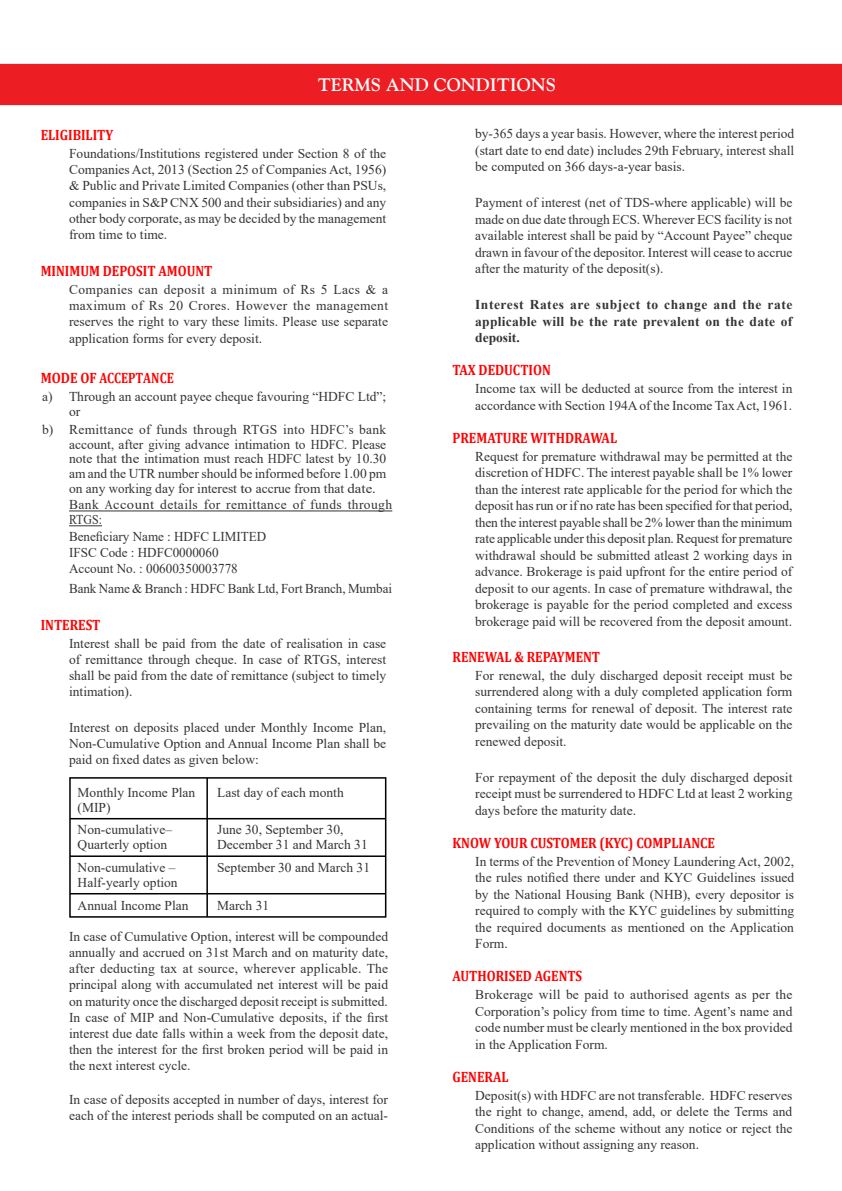
<style>
.page{position:relative;width:842px;height:1191px;background:#fff}
.page>*{position:absolute;margin:0;border:0;box-sizing:border-box;transform-origin:0 0}
.t1{font:700 18px "Goudy";color:#fff}
.t2{font:700 15px "Cambria";color:#f00;scale:.86 1}
.t3{font:700 15px "Cambria";color:#f00;scale:.87 1}
.t4{font:13.5px/16.5px "Times New Roman";color:#363435;text-align:justify}
.t5{font:700 13.5px/16.5px "Times New Roman";letter-spacing:.02em;color:#363435;text-align:justify}
.t6{font:13.5px/14.9px "Times New Roman";letter-spacing:.03em;color:#363435}
</style>
<div class="page">
<div style="left:0;top:64px;width:842px;height:41px;background:#ed1d24"></div>
<hr style="left:69px;top:510px;width:323px;height:1px;background:#363435">
<hr style="left:69px;top:525px;width:33px;height:1px;background:#363435">
<div style="left:69px;top:777px;width:317px;height:140px;border:2px solid #000"></div>
<hr style="left:70px;top:818px;width:316px;height:1px;background:#000">
<hr style="left:206px;top:778px;width:2px;height:139px;background:#000">
<hr style="left:70px;top:855px;width:316px;height:2px;background:#000">
<hr style="left:70px;top:893px;width:316px;height:1px;background:#000">
<h1 class="t1" style="left:318px;top:74px;width:240px">TERMS AND CONDITIONS</h1>
<p class="t2" style="left:41px;top:125px;width:86px">ELIGIBILITY</p>
<p class="t4" style="left:69px;top:145px;width:319px">Foundations/Institutions registered under Section 8 of the Companies Act, 2013 (Section 25 of Companies Act, 1956) &amp; Public and Private Limited Companies (other than PSUs, companies in S&amp;P CNX 500 and their subsidiaries) and any other body corporate, as may be decided by the management from time to time.</p>
<p class="t2" style="left:41px;top:260px;width:201px">MINIMUM DEPOSIT AMOUNT</p>
<p class="t4" style="left:69px;top:281px;width:321px">Companies can deposit a minimum of Rs 5 Lacs &amp; a maximum of Rs 20 Crores. However the management reserves the right to vary these limits. Please use separate application forms for every deposit.</p>
<p class="t3" style="left:41px;top:368px;width:154px">MODE OF ACCEPTANCE</p>
<p class="t4" style="left:69px;top:389px;width:319px;line-height:14.9px;text-indent:-27px">a) Through an account payee cheque favouring “HDFC Ltd”; or</p>
<p class="t4" style="left:69px;top:421px;width:319px;line-height:14.9px;text-indent:-27px">b) Remittance of funds through RTGS into HDFC’s bank account, after giving advance intimation to HDFC. Please note that the intimation must reach HDFC latest by 10.30 am and the UTR number should be informed before 1.00 pm on any working day for interest to accrue from that date.</p>
<p class="t6" style="left:69px;top:497px;width:325px">Bank Account details for remittance of funds through<br>RTGS:</p>
<p class="t4" style="left:69px;top:527px;width:199px;text-align:left">Beneficiary Name : HDFC LIMITED<br>IFSC Code : HDFC0000060<br>Account No. : 00600350003778</p>
<p class="t4" style="left:69px;top:579px;width:325px">Bank Name &amp; Branch : HDFC Bank Ltd, Fort Branch, Mumbai</p>
<p class="t2" style="left:41px;top:614px;width:71px">INTEREST</p>
<p class="t4" style="left:69px;top:634px;width:319px">Interest shall be paid from the date of realisation in case of remittance through cheque. In case of RTGS, interest shall be paid from the date of remittance (subject to timely intimation).</p>
<p class="t4" style="left:69px;top:718px;width:319px">Interest on deposits placed under Monthly Income Plan, Non-Cumulative Option and Annual Income Plan shall be paid on fixed dates as given below:</p>
<p class="t4" style="left:78px;top:783px;width:119px">Monthly Income Plan</p>
<p class="t4" style="left:217px;top:783px;width:128px">Last day of each month</p>
<p class="t4" style="left:78px;top:795px;width:96px;line-height:22.8px">(MIP)<br>Non-cumulative–</p>
<p class="t4" style="left:217px;top:821px;width:128px">June 30, September 30,</p>
<p class="t4" style="left:78px;top:836px;width:91px">Quarterly option</p>
<p class="t4" style="left:217px;top:836px;width:152px">December 31 and March 31</p>
<p class="t4" style="left:78px;top:859px;width:99px">Non-cumulative –</p>
<p class="t4" style="left:217px;top:859px;width:154px">September 30 and March 31</p>
<p class="t4" style="left:78px;top:870px;width:112px;line-height:22.8px">Half-yearly option<br>Annual Income Plan</p>
<p class="t4" style="left:217px;top:896px;width:54px">March 31</p>
<p class="t4" style="left:69px;top:927px;width:321px">In case of Cumulative Option, interest will be compounded annually and accrued on 31st March and on maturity date, after deducting tax at source, wherever applicable. The principal along with accumulated net interest will be paid on maturity once the discharged deposit receipt is submitted.<br>In case of MIP and Non-Cumulative deposits, if the first interest due date falls within a week from the deposit date, then the interest for the first broken period will be paid in the next interest cycle.</p>
<p class="t4" style="left:69px;top:1090px;width:320px">In case of deposits accepted in number of days, interest for each of the interest periods shall be computed on an actual-</p>
<p class="t4" style="left:475px;top:125px;width:320px">by-365 days a year basis. However, where the interest period (start date to end date) includes 29th February, interest shall be computed on 366 days-a-year basis.</p>
<p class="t4" style="left:475px;top:194px;width:319px">Payment of interest (net of TDS-where applicable) will be made on due date through ECS. Wherever ECS facility is not available interest shall be paid by “Account Payee” cheque drawn in favour of the depositor. Interest will cease to accrue after the maturity of the deposit(s).</p>
<p class="t5" style="left:475px;top:296px;width:319px">Interest Rates are subject to change and the rate applicable will be the rate prevalent on the date of deposit.</p>
<p class="t2" style="left:452px;top:359px;width:116px">TAX DEDUCTION</p>
<p class="t4" style="left:475px;top:380px;width:319px">Income tax will be deducted at source from the interest in accordance with Section 194A of the Income Tax Act, 1961.</p>
<p class="t2" style="left:452px;top:427px;width:193px">PREMATURE WITHDRAWAL</p>
<p class="t4" style="left:475px;top:447px;width:319px">Request for premature withdrawal may be permitted at the discretion of HDFC. The interest payable shall be 1% lower than the interest rate applicable for the period for which the deposit has run or if no rate has been specified for that period, then the interest payable shall be 2% lower than the minimum rate applicable under this deposit plan. Request for premature withdrawal should be submitted atleast 2 working days in advance. Brokerage is paid upfront for the entire period of deposit to our agents. In case of premature withdrawal, the brokerage is payable for the period completed and excess brokerage paid will be recovered from the deposit amount.</p>
<p class="t2" style="left:452px;top:646px;width:173px">RENEWAL &amp; REPAYMENT</p>
<p class="t4" style="left:475px;top:666px;width:319px">For renewal, the duly discharged deposit receipt must be surrendered along with a duly completed application form containing terms for renewal of deposit. The interest rate prevailing on the maturity date would be applicable on the renewed deposit.</p>
<p class="t4" style="left:475px;top:768px;width:319px">For repayment of the deposit the duly discharged deposit receipt must be surrendered to HDFC Ltd at least 2 working days before the maturity date.</p>
<p class="t2" style="left:452px;top:832px;width:307px">KNOW YOUR CUSTOMER (KYC) COMPLIANCE</p>
<p class="t4" style="left:475px;top:852px;width:320px">In terms of the Prevention of Money Laundering Act, 2002, the rules notified there under and KYC Guidelines issued by the National Housing Bank (NHB), every depositor is required to comply with the KYC guidelines by submitting the required documents as mentioned on the Application Form.</p>
<p class="t2" style="left:452px;top:965px;width:152px">AUTHORISED AGENTS</p>
<p class="t4" style="left:475px;top:986px;width:319px">Brokerage will be paid to authorised agents as per the Corporation’s policy from time to time. Agent’s name and code number must be clearly mentioned in the box provided in the Application Form.</p>
<p class="t2" style="left:452px;top:1066px;width:67px">GENERAL</p>
<p class="t4" style="left:475px;top:1086px;width:319px">Deposit(s) with HDFC are not transferable. HDFC reserves the right to change, amend, add, or delete the Terms and Conditions of the scheme without any notice or reject the application without assigning any reason.</p>
</div>
